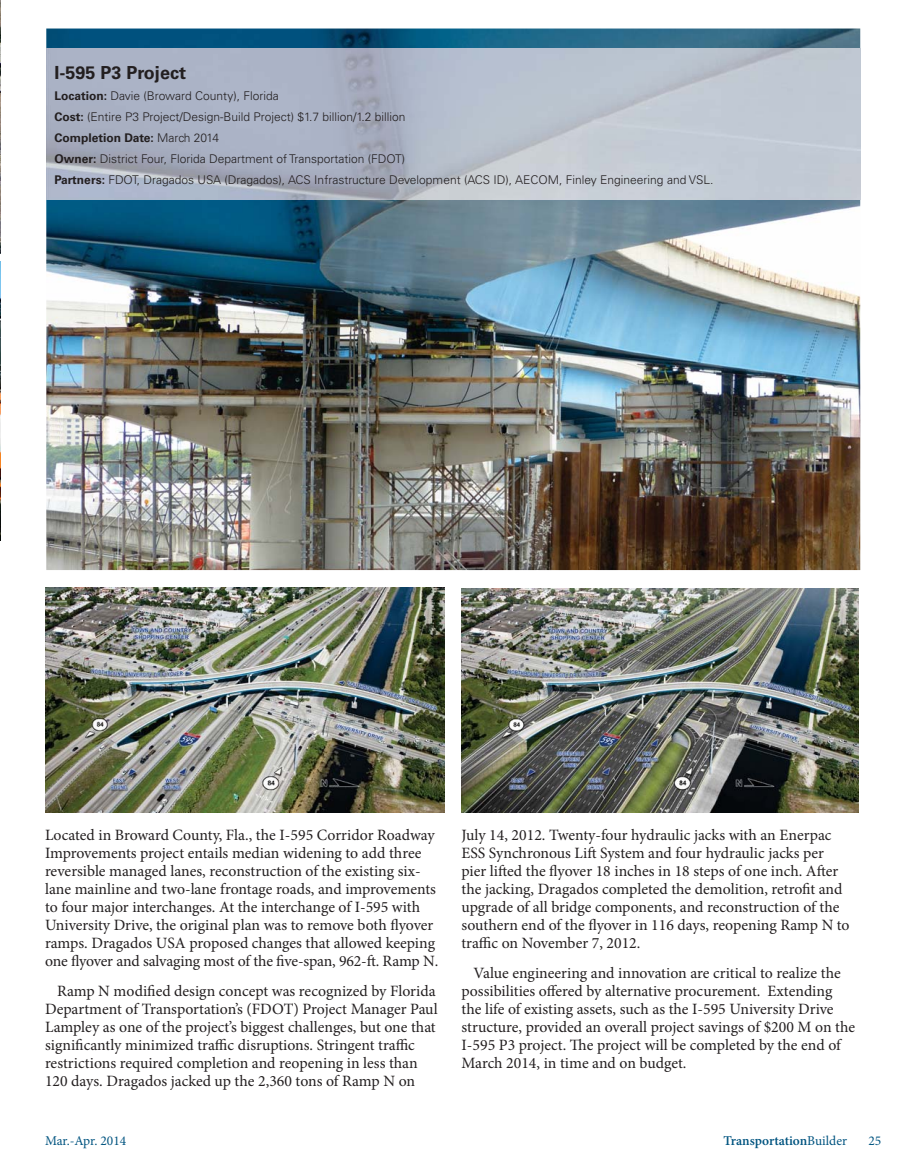
<style>
.page{position:relative;width:905px;height:1175px;background:#fff}
.page>*{position:absolute;margin:0;border:0;box-sizing:border-box;transform-origin:0 0}
.t1{font:700 18px "Univers LT Std";color:#231f20}
.t2{font:15.75px/18px "Minion Pro";color:#231f20}
.t3{font:600 13.5px "Minion Pro";color:#005480}
.t4{font:13.5px "Minion Pro";letter-spacing:-.005em;color:#005480}
.t5{font:300 12px/21px "Univers LT Std";color:#231f20}
.s1{font-weight:700}
.s2{font-weight:400}
</style>
<div class="page">
<img style="left:0;top:261px;width:1px;height:279px">
<img style="left:0;top:0;width:1px;height:253px">
<img style="left:46px;top:29px;width:814px;height:541px">
<img style="left:45px;top:587px;width:399px;height:226px">
<img style="left:462px;top:588px;width:396px;height:225px">
<img style="left:46px;top:49px;width:814px;height:150px">
<p class="t1" style="left:54px;top:64px;width:133px">I-595 P3 Project</p>
<p class="t5" style="left:54px;top:86px;width:660px"><span class="s1">Location:</span> Davie (Broward County), Florida<br><span class="s1">Cost:</span> (Entire P3 Project/Design-Build Project) $1.7 billion/1.2 billion<br><span class="s1">Completion Date:</span> March 2014<br><span class="s1">Owner:</span> District Four, Florida Department of Transportation (FDOT)<br><span class="s1">Partners:</span> FDOT, Dragados USA (Dragados), ACS Infrastructure Development (ACS ID), AECOM, Finley Engineering and VSL.</p>
<p class="t2" style="left:45px;top:827px;width:395px">Located in Broward County, Fla., the I-595 Corridor Roadway Improvements project entails median widening to add three reversible managed lanes, reconstruction of the existing six&shy;lane mainline and two-lane frontage roads, and improvements to four major interchanges. At the interchange of I-595 with University Drive, the original plan was to remove both flyover ramps. Dragados USA proposed changes that allowed keeping one flyover and salvaging most of the five-span, 962-ft. Ramp N.</p>
<p class="t2" style="left:45px;top:983px;width:394px;text-indent:12px">Ramp N modified design concept was recognized by Florida Department of Transportation’s (FDOT) Project Manager Paul Lampley as one of the project’s biggest challenges, but one that significantly minimized traffic disruptions. Stringent traffic restrictions required completion and reopening in less than 120 days. Dragados jacked up the 2,360 tons of Ramp N on</p>
<p class="t2" style="left:461px;top:827px;width:389px">July 14, 2012. Twenty-four hydraulic jacks with an Enerpac ESS Synchronous Lift System and four hydraulic jacks per pier lifted the flyover 18 inches in 18 steps of one inch. After the jacking, Dragados completed the demolition, retrofit and upgrade of all bridge components, and reconstruction of the southern end of the flyover in 116 days, reopening Ramp N to traffic on November 7, 2012.</p>
<p class="t2" style="left:461px;top:965px;width:395px;text-indent:12px">Value engineering and innovation are critical to realize the possibilities offered by alternative procurement. Extending the life of existing assets, such as the I-595 University Drive structure, provided an overall project savings of $200 M on the I-595 P3 project. The project will be completed by the end of March 2014, in time and on budget.</p>
<p class="t4" style="left:45px;top:1135px;width:83px">Mar.-Apr. 2014</p>
<p class="t3" style="left:723px;top:1132px;width:125px">Transportation<span class="s2">Builder</span></p>
<p class="t4" style="left:868px;top:1135px;width:14px">25</p>
</div>
